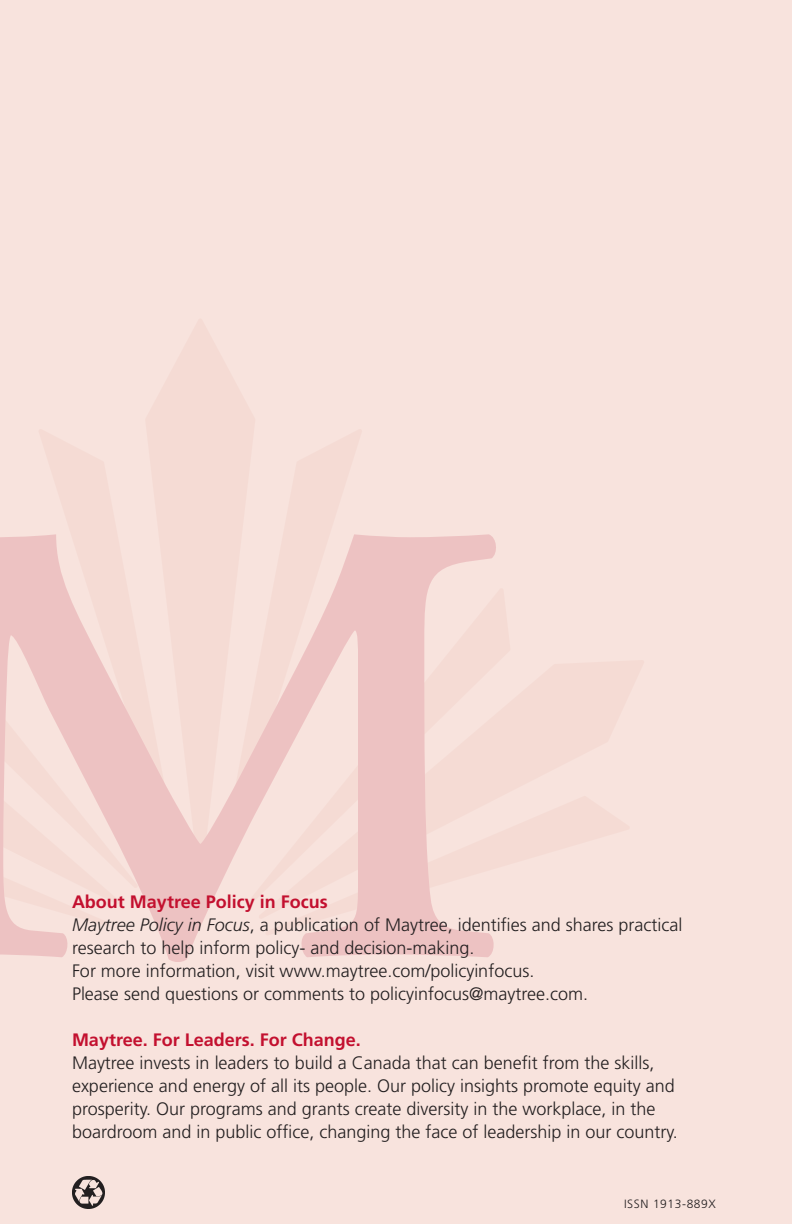
<style>
.page{position:relative;width:792px;height:1224px;background:#f8e3dd}
.page>*{position:absolute;margin:0;border:0;box-sizing:border-box;transform-origin:0 0}
.BODY{font:300 18px/23px "Frutiger";color:#231f20}
.Blue_content_heading{font:700 18px "Frutiger";color:#c3102f}
.t1{font:300 12px "Frutiger";letter-spacing:.05em;color:#231f20}
.s1{font-style:italic}
</style>
<div class="page">
<svg style="left:0;top:534px;width:496px;height:428px"></svg>
<img style="left:72px;top:1176px;width:32px;height:32px">
<p class="Blue_content_heading" style="left:72px;top:892px;width:257px">About Maytree Policy in Focus</p>
<p class="BODY" style="left:72px;top:914px;width:612px"><span class="s1">Maytree Policy in Focus</span>, a publication of Maytree, identifies and shares practical research to help inform policy- and decision-making.<br>For more information, visit www.maytree.com/policyinfocus.<br>Please send questions or comments to policyinfocus@maytree.com.</p>
<p class="Blue_content_heading" style="left:72px;top:1030px;width:290px">Maytree. For Leaders. For Change.</p>
<p class="BODY" style="left:72px;top:1052px;width:607px">Maytree invests in leaders to build a Canada that can benefit from the skills, experience and energy of all its people. Our policy insights promote equity and prosperity. Our programs and grants create diversity in the workplace, in the boardroom and in public office, changing the face of leadership in our country.</p>
<p class="t1" style="left:624px;top:1197px;width:7px">ISSN</p>
<p class="t1" style="left:653px;top:1197px;width:64px">1913-889X</p>
</div>
